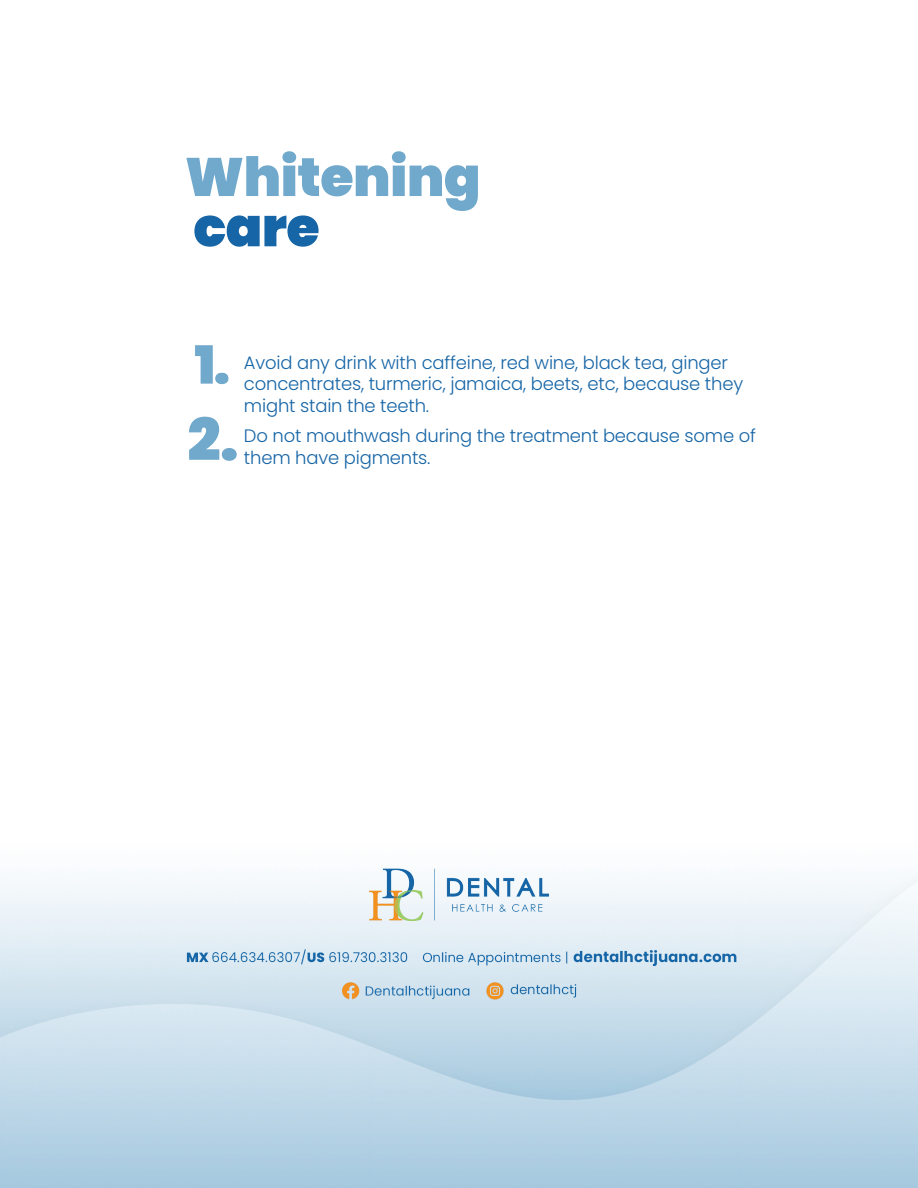
<style>
.page{position:relative;width:918px;height:1188px;background:#fff}
.page>*{position:absolute;margin:0;border:0;box-sizing:border-box;transform-origin:0 0}
.t1{font:900 58.5px "Poppins";color:#71a9cc}
.t2{font:900 54px "Poppins";letter-spacing:-.01em;color:#71a9cc}
.t3{font:900 54px "Poppins";color:#1665a6}
.t4{font:300 18px/21.6px "Poppins";letter-spacing:-.01em;color:#1665a6}
</style>
<div class="page">
<img style="left:0;top:345px;width:918px;height:843px">
<div style="left:236px;top:352px;width:570px;height:235px;background:#fff"></div>
<div style="left:170px;top:389px;width:60px;height:205px;background:#fff"></div>
<h2 class="t2" style="left:185px;top:146px;width:297px">Whitening</h2>
<h2 class="t3" style="left:193px;top:196px;width:128px">care</h2>
<p class="t4" style="left:244px;top:352px;width:501px">Avoid any drink with caffeine, red wine, black tea, ginger concentrates, turmeric, jamaica, beets, etc, because they might stain the teeth.</p>
<p class="t4" style="left:244px;top:425px;width:514px">Do not mouthwash during the treatment because some of</p>
<h1 class="t1" style="left:187px;top:406px;width:53px">2.</h1>
<p class="t4" style="left:244px;top:447px;width:188px">them have pigments.</p>
</div>
